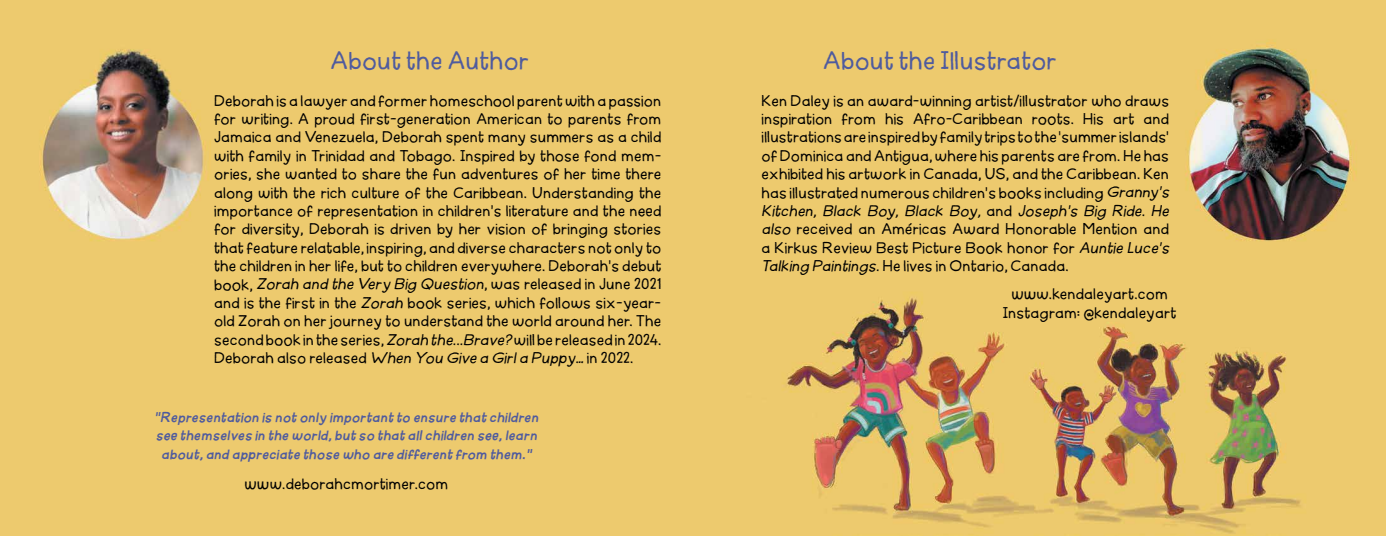
<style>
.page{position:relative;width:1386px;height:536px;background:#fff}
.page>*{position:absolute;margin:0;border:0;box-sizing:border-box;transform-origin:0 0}
.t1{font:31.5px "Jawbird";color:#4f5b9e}
.t2{font:19.25px/18.4px "Jawbird";color:#000}
.t3{font:italic 700 17.59px/18.4px "Jawbird";color:#4f5b9e;text-align:center}
.s1{font-style:italic}
</style>
<div class="page">
<img style="left:0;top:0;width:1386px;height:536px">
<h1 class="t1" style="left:331px;top:45px;width:200px">About the Author</h1>
<p class="t2" style="left:214px;top:93px;width:449px;text-align:justify">Deborah is a lawyer and former homeschool parent with a passion for writing. A proud first-generation American to parents from Jamaica and Venezuela, Deborah spent many summers as a child with family in Trinidad and Tobago. Inspired by those fond mem&shy;ories, she wanted to share the fun adventures of her time there along with the rich culture of the Caribbean. Understanding the importance of representation in children’s literature and the need for diversity, Deborah is driven by her vision of bringing stories that feature relatable, inspiring, and diverse characters not only to the children in her life, but to children everywhere. Deborah’s debut b oo k , <span class="s1">Zorah and the Very Big Question</span>, w a s re l e a s e d i n J u n e 2 0 2 1 and is the first in the <span class="s1">Zorah</span> book series, which follows six-year&shy;old Zorah on her journey to understand the world around her. The second book in the series, <span class="s1">Zorah the...Brave?</span>will be released in 2024.<br>Deborah also released <span class="s1">When You Give a Girla Puppy…</span> in 2022.</p>
<p class="t3" style="left:154px;top:409px;width:390px">“Representation is notonly importantto ensure thatchildren see themselves in the world,butso thatallchildren see,learn about,and appreciate those who are differentfrom them.”</p>
<p class="t2" style="left:245px;top:476px;width:205px">www.deborahcmortimer.com</p>
<h1 class="t1" style="left:823px;top:45px;width:236px">About the Illustrator</h1>
<p class="t2" style="left:762px;top:93px;width:413px">Ken Daley is an award-winning artist/illustrator who draws inspiration from his Afro-Caribbean roots. His art and illustrations are inspired by family trips to the ‘summer islands’ of Dominica and Antigua, where his parents are from. He has exhibited his artwork in Canada, US, and the Caribbean. Ken has illustrated numerous children’s books including <span class="s1">Granny’s Kitchen, Black Boy, Black Boy,</span> a n d <span class="s1">Joseph’s Big Ride. He also</span> received an Américas Award Honorable Mention and a Kirkus Review Best Picture Book honor for <span class="s1">Auntie Luce’s Talking Paintings.</span>He lives in Ontario, Canada.</p>
<p class="t2" style="left:1003px;top:287px;width:175px;text-align:center">www.kendaleyart.com<br>Instagram: @kendaleyart</p>
</div>
